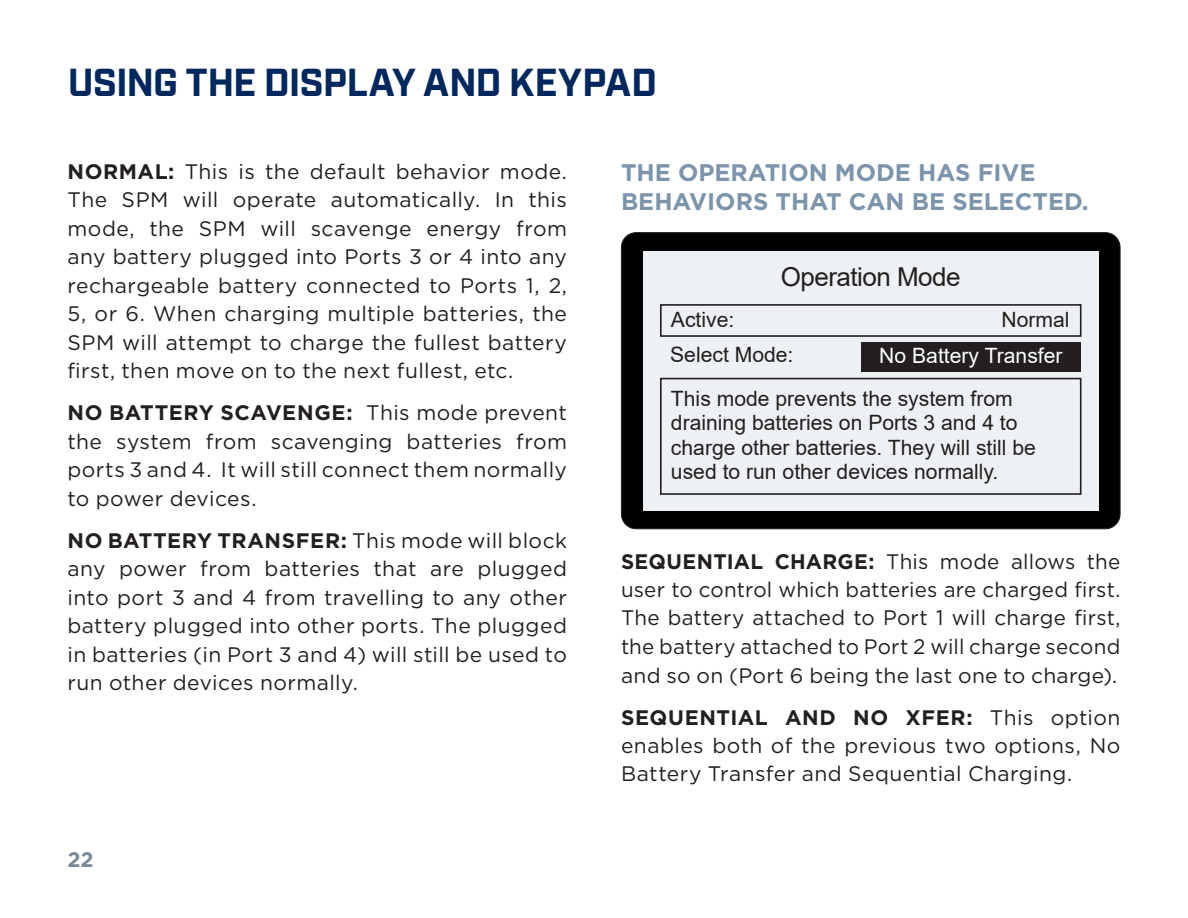
<style>
.page{position:relative;width:1188px;height:918px;background:#fff}
.page>*{position:absolute;margin:0;border:0;box-sizing:border-box;transform-origin:0 0}
.t1{font:700 39px "Industry";letter-spacing:-.025em;color:#00285f}
.t2{font:26.1px "Arial";letter-spacing:-.02em;color:#231f20}
.t3{font:700 24px/28.5px "Gotham";color:#7c94ac}
.t4{font:21px/28.5px "Gotham";letter-spacing:.02em;color:#231f20;text-align:justify}
.t5{font:21px/24.3px "Arial";color:#231f20}
.t6{font:21px "Arial";color:#fff}
.t7{font:700 21px "Gotham";color:#7b8a97}
.s1{font-weight:700}
</style>
<div class="page">
<div style="left:621px;top:233px;width:499px;height:296px;background:#000;border-radius:15px"></div>
<div style="left:643px;top:251px;width:455px;height:260px;background:#eef1f4"></div>
<div style="left:660px;top:304px;width:422px;height:33px;border:2px solid #231f20"></div>
<div style="left:660px;top:378px;width:422px;height:117px;border:2px solid #231f20"></div>
<div style="left:861px;top:343px;width:220px;height:29px;background:#231f20"></div>
<div style="left:621px;top:232px;width:500px;height:297px;border:1px solid #231f20;border-radius:15px"></div>
<h1 class="t1" style="left:68px;top:59px;width:591px">USING THE DISPLAY AND KEYPAD</h1>
<p class="t4" style="left:68px;top:157px;width:501px"><span class="s1">NORMAL:</span> This is the default behavior mode.<br>The SPM will operate automatically. In this mode, the SPM will scavenge energy from any battery plugged into Ports 3 or 4 into any rechargeable battery connected to Ports 1, 2, 5, or 6. When charging multiple batteries, the SPM will attempt to charge the fullest battery first, then move on to the next fullest, etc.</p>
<p class="t4" style="left:68px;top:398px;width:501px"><span class="s1">NO BATTERY SCAVENGE:</span> This mode prevent the system from scavenging batteries from ports 3 and 4. It will still connect them normally to power devices.</p>
<p class="t4" style="left:68px;top:526px;width:501px"><span class="s1">NO BATTERY TRANSFER:</span> This mode will block any power from batteries that are plugged into port 3 and 4 from travelling to any other battery plugged into other ports. The plugged in batteries (in Port 3 and 4) will still be used to run other devices normally.</p>
<p class="t7" style="left:68px;top:846px;width:28px">22</p>
<p class="t3" style="left:621px;top:158px;width:469px">THE OPERATION MODE HAS FIVE<br>BEHAVIORS THAT CAN BE SELECTED.</p>
<p class="t2" style="left:781px;top:259px;width:181px">Operation Mode</p>
<p class="t5" style="left:671px;top:307px;width:65px">Active:</p>
<p class="t5" style="left:1001px;top:307px;width:70px">Normal</p>
<p class="t5" style="left:670px;top:342px;width:125px">Select Mode:</p>
<p class="t6" style="left:879px;top:342px;width:185px">No Battery Transfer</p>
<p class="t5" style="left:671px;top:386px;width:366px">This mode prevents the system from draining batteries on Ports 3 and 4 to charge other batteries. They will still be used to run other devices normally.</p>
<p class="t4" style="left:621px;top:546px;width:501px"><span class="s1">SEQUENTIAL CHARGE:</span> This mode allows the user to control which batteries are charged first.<br>The battery attached to Port 1 will charge first, the battery attached to Port 2 will charge second and so on (Port 6 being the last one to charge).</p>
<p class="t4" style="left:621px;top:702px;width:501px"><span class="s1">SEQUENTIAL AND NO XFER:</span> This option enables both of the previous two options, No Battery Transfer and Sequential Charging.</p>
</div>
